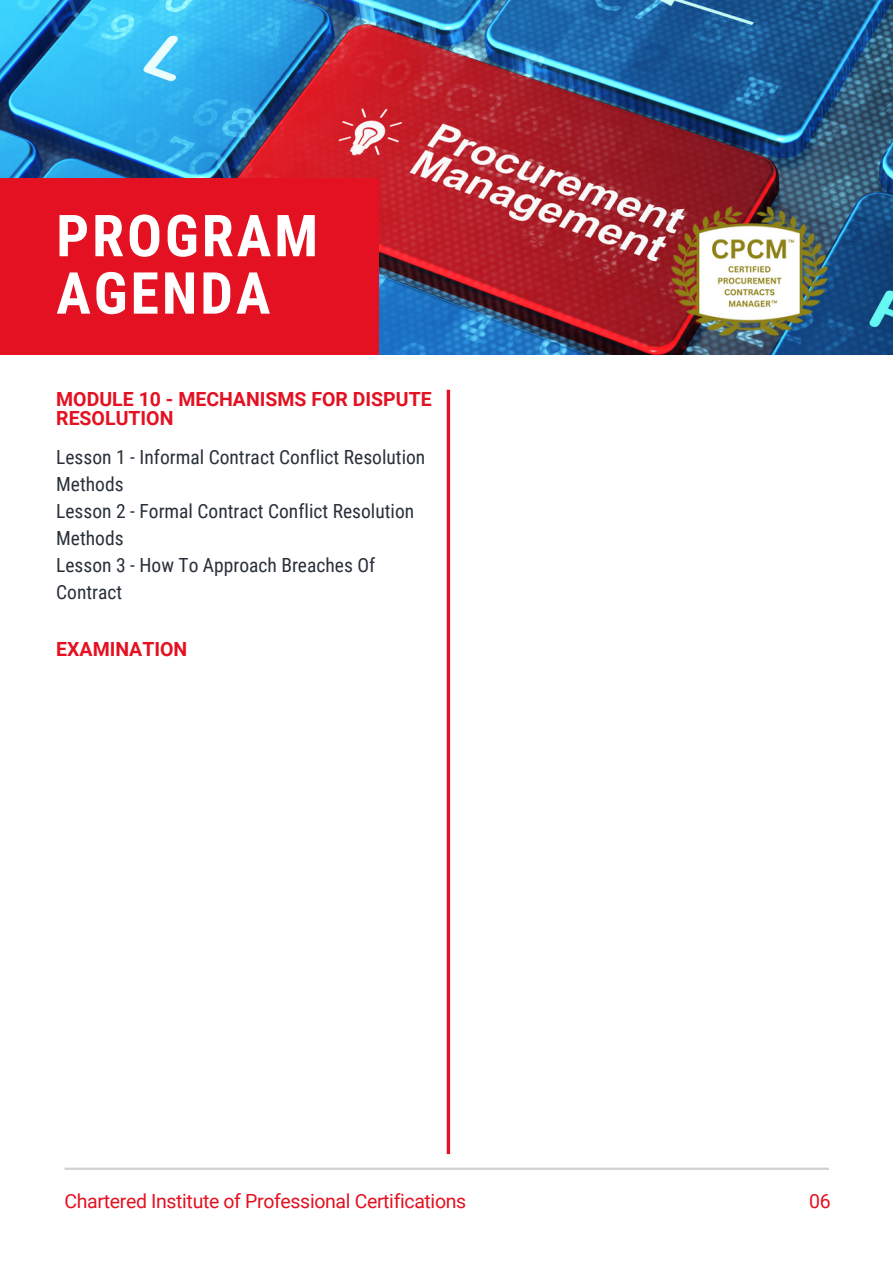
<style>
.page{position:relative;width:893px;height:1264px;background:#fff}
.page>*{position:absolute;margin:0;border:0;box-sizing:border-box;transform-origin:0 0}
.t1{font:700 57.9px/57.3px "Roboto Condensed";letter-spacing:.05em;color:#fff}
.t2{font:19.5px/27px "Roboto Condensed";color:#293039}
.t3{font:700 19.5px/19.2px "Roboto";color:#e31121}
.t4{font:19.5px "Roboto";letter-spacing:-.015em;color:#e31121}
</style>
<div class="page">
<img style="left:0;top:0;width:892px;height:355px">
<div style="left:0;top:178px;width:379px;height:176px;background:#e31121"></div>
<hr style="left:65px;top:1167px;width:763px;height:2px;background:#d1d1d1">
<svg style="left:446px;top:390px;width:4px;height:764px;background:#e83c49"></svg>
<img style="left:668px;top:202px;width:162px;height:136px">
<p class="t1" style="left:56px;top:208px;width:263px">PROGRAM<br>AGENDA</p>
<p class="t3" style="left:56px;top:390px;width:377px">MODULE 10 - MECHANISMS FOR DISPUTE<br>RESOLUTION</p>
<p class="t2" style="left:56px;top:443px;width:370px">Lesson 1 - Informal Contract Conflict Resolution<br>Methods</p>
<p class="t2" style="left:56px;top:497px;width:359px">Lesson 2 - Formal Contract Conflict Resolution<br>Methods</p>
<p class="t2" style="left:56px;top:551px;width:320px">Lesson 3 - How To Approach Breaches Of<br>Contract</p>
<p class="t3" style="left:56px;top:640px;width:133px">EXAMINATION</p>
<p class="t4" style="left:65px;top:1189px;width:403px">Chartered Institute of Professional Certifications</p>
<p class="t4" style="left:809px;top:1189px;width:23px">06</p>
</div>
